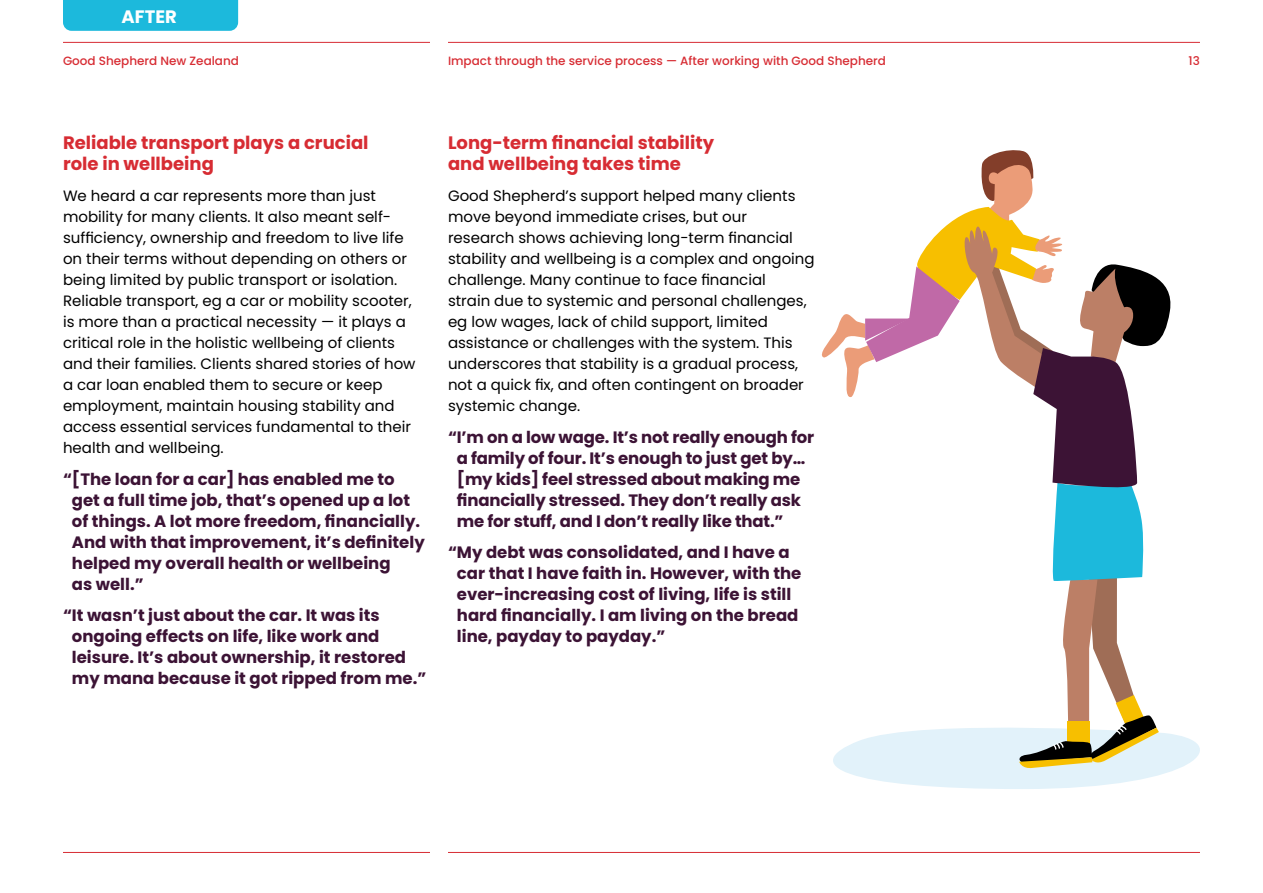
<style>
.page{position:relative;width:1263px;height:893px;background:#fff}
.page>*{position:absolute;margin:0;border:0;box-sizing:border-box;transform-origin:0 0}
.t1{font:700 18px/21px "Poppins";color:#d72c33}
.t2{font:700 18px "Poppins";color:#fff}
.t3{font:700 16.5px/21px "Poppins";color:#3c1335}
.t4{font:15px/21px "Poppins";color:#000}
.t5{font:500 12px "Poppins";color:#d72c33}
</style>
<div class="page">
<hr style="left:63px;top:42px;width:367px;height:1px;background:#d72c33">
<hr style="left:63px;top:852px;width:367px;height:1px;background:#d72c33">
<hr style="left:448px;top:42px;width:752px;height:1px;background:#d72c33">
<hr style="left:448px;top:852px;width:752px;height:1px;background:#d72c33">
<div style="left:63px;top:0;width:175px;height:31px;background:#1cb9dc"></div>
<svg style="left:821px;top:150px;width:379px;height:639px"></svg>
<p class="t2" style="left:122px;top:7px;width:57px">AFTER</p>
<p class="t5" style="left:63px;top:54px;width:178px">Good Shepherd New Zealand</p>
<p class="t5" style="left:448px;top:54px;width:439px">Impact through the service process — After working with Good Shepherd</p>
<p class="t5" style="left:1189px;top:54px;width:13px">13</p>
<p class="t1" style="left:63px;top:132px;width:307px">Reliable transport plays a crucial role in wellbeing</p>
<p class="t4" style="left:63px;top:185px;width:354px">We heard a car represents more than just mobility for many clients. It also meant self&shy;sufficiency, ownership and freedom to live life on their terms without depending on others or being limited by public transport or isolation.<br>Reliable transport, eg a car or mobility scooter, is more than a practical necessity — it plays a critical role in the holistic wellbeing of clients and their families. Clients shared stories of how a car loan enabled them to secure or keep employment, maintain housing stability and access essential services fundamental to their health and wellbeing.</p>
<p class="t3" style="left:72px;top:468px;width:354px;text-indent:-9px">“[The loan for a car] has enabled me to get a full time job, that’s opened up a lot of things. A lot more freedom, financially.<br>And with that improvement, it’s definitely helped my overall health or wellbeing<br>as well.”</p>
<p class="t3" style="left:72px;top:605px;width:356px;text-indent:-9px">“It wasn’t just about the car. It was its ongoing effects on life, like work and leisure. It’s about ownership, it restored my mana because it got ripped from me.”</p>
<p class="t1" style="left:448px;top:132px;width:268px">Long-term financial stability and wellbeing takes time</p>
<p class="t4" style="left:448px;top:185px;width:368px">Good Shepherd’s support helped many clients move beyond immediate crises, but our research shows achieving long-term financial stability and wellbeing is a complex and ongoing challenge. Many continue to face financial<br>strain due to systemic and personal challenges, eg low wages, lack of child support, limited assistance or challenges with the system. This underscores that stability is a gradual process, not a quick fix, and often contingent on broader systemic change.</p>
<p class="t3" style="left:457px;top:426px;width:359px;text-indent:-9px">“I’m on a low wage. It’s not really enough for a family of four. It’s enough to just get by… [my kids] feel stressed about making me financially stressed. They don’t really ask me for stuff, and I don’t really like that.”</p>
<p class="t3" style="left:457px;top:542px;width:346px;text-indent:-9px">“My debt was consolidated, and I have a car that I have faith in. However, with the ever-increasing cost of living, life is still hard financially. I am living on the bread line, payday to payday.”</p>
</div>
